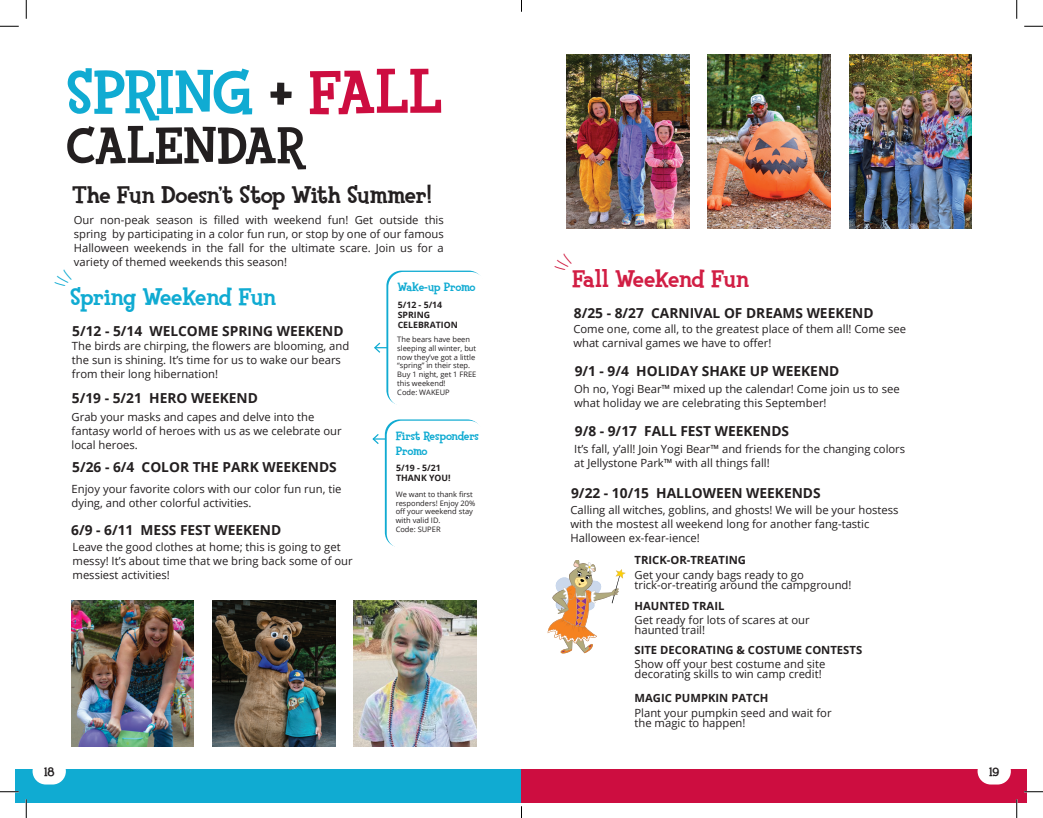
<style>
.page{position:relative;width:1043px;height:818px;background:#fff}
.page>*{position:absolute;margin:0;border:0;box-sizing:border-box;transform-origin:0 0}
.t1{font:800 62.5px "Fink";letter-spacing:-.015em;color:#10abd2}
.t2{font:800 52.5px "Fink";color:#231f20}
.t3{font:800 25px "Fink";letter-spacing:-.015em;color:#231f20}
.t4{font:800 25px "Fink";letter-spacing:-.02em;color:#10abd2}
.t5{font:800 25px "Fink";color:#d11e44}
.t6{font:700 13.75px "Open Sans";color:#231f20}
.t7{font:800 12.5px/15px "Fink";letter-spacing:-.02em;color:#10abd2}
.t8{font:800 12.5px "Fink";color:#231f20}
.t9{font:11.25px/13.8px "Open Sans";color:#231f20}
.t10{font:700 11.25px "Open Sans";color:#231f20}
.t11{font:700 8.75px/10px "Open Sans";color:#231f20}
.t12{font:7.5px/8.8px "Open Sans";color:#231f20}
.s1{color:#231f20}
.s2{color:#cd0d40}
</style>
<div class="page">
<div style="left:15px;top:769px;width:506px;height:33px;background:#10abd2"></div>
<div style="left:33px;top:758px;width:33px;height:26px;background:#fff;border-radius:13px"></div>
<img style="left:71px;top:600px;width:123px;height:146px">
<img style="left:213px;top:600px;width:122px;height:146px">
<img style="left:354px;top:600px;width:122px;height:146px">
<hr style="left:373px;top:438px;width:94px;height:1px;background:#10abd2">
<svg style="left:372px;top:434px;width:8px;height:10px"></svg>
<svg style="left:385px;top:419px;width:97px;height:128px"></svg>
<div style="left:387px;top:420px;width:97px;height:128px;background:#fff;border-radius:15px"></div>
<div style="left:521px;top:769px;width:506px;height:33px;background:#cd0d40"></div>
<div style="left:977px;top:758px;width:33px;height:26px;background:#fff;border-radius:13px"></div>
<svg style="left:548px;top:560px;width:77px;height:93px"></svg>
<img style="left:566px;top:54px;width:123px;height:175px">
<img style="left:708px;top:54px;width:122px;height:175px">
<img style="left:849px;top:54px;width:122px;height:175px">
<hr style="left:375px;top:347px;width:94px;height:1px;background:#10abd2">
<svg style="left:374px;top:342px;width:7px;height:11px"></svg>
<svg style="left:386px;top:270px;width:98px;height:135px"></svg>
<div style="left:388px;top:272px;width:97px;height:134px;background:#fff;border-radius:15px"></div>
<svg style="left:0;top:25px;width:19px;height:2px"></svg>
<svg style="left:1024px;top:25px;width:18px;height:2px"></svg>
<svg style="left:0;top:790px;width:19px;height:2px"></svg>
<svg style="left:1024px;top:790px;width:18px;height:2px"></svg>
<svg style="left:25px;top:0;width:2px;height:19px"></svg>
<svg style="left:25px;top:799px;width:2px;height:19px"></svg>
<svg style="left:1016px;top:0;width:1px;height:19px"></svg>
<svg style="left:1015px;top:799px;width:2px;height:19px"></svg>
<svg style="left:521px;top:806px;width:1px;height:12px"></svg>
<h1 class="t1" style="left:66px;top:54px;width:378px">SPRING <span class="s1">+</span> <span class="s2">FALL</span></h1>
<h2 class="t2" style="left:66px;top:113px;width:242px">CALENDAR</h2>
<h3 class="t3" style="left:72px;top:179px;width:361px">The Fun Doesn’t Stop With Summer!</h3>
<p class="t9" style="left:74px;top:213px;width:371px;text-align:justify">Our non-peak season is filled with weekend fun! Get outside this spring by participating in a color fun run, or stop by one of our famous Halloween weekends in the fall for the ultimate scare. Join us for a variety of themed weekends this season!</p>
<h3 class="t4" style="left:70px;top:281px;width:208px">Spring Weekend Fun</h3>
<p class="t7" style="left:397px;top:280px;width:80px">Wake-up Promo</p>
<p class="t11" style="left:398px;top:299px;width:62px">5/12 - 5/14<br>SPRING<br>CELEBRATION</p>
<p class="t12" style="left:397px;top:335px;width:81px">The bears have been sleeping all winter, but now they’ve got a little “spring” in their step.<br>Buy 1 night, get 1 FREE this weekend!<br>Code: WAKEUP</p>
<p class="t6" style="left:72px;top:321px;width:273px">5/12 - 5/14 WELCOME SPRING WEEKEND</p>
<p class="t9" style="left:72px;top:339px;width:279px">The birds are chirping, the flowers are blooming, and the sun is shining. It’s time for us to wake our bears from their long hibernation!</p>
<p class="t6" style="left:72px;top:388px;width:187px">5/19 - 5/21 HERO WEEKEND</p>
<p class="t9" style="left:72px;top:410px;width:271px">Grab your masks and capes and delve into the fantasy world of heroes with us as we celebrate our local heroes.</p>
<p class="t6" style="left:72px;top:457px;width:266px">5/26 - 6/4 COLOR THE PARK WEEKENDS</p>
<p class="t9" style="left:72px;top:482px;width:271px">Enjoy your favorite colors with our color fun run, tie dying, and other colorful activities.</p>
<p class="t6" style="left:71px;top:520px;width:211px">6/9 - 6/11 MESS FEST WEEKEND</p>
<p class="t9" style="left:72px;top:540px;width:282px">Leave the good clothes at home; this is going to get messy! It’s about time that we bring back some of our messiest activities!</p>
<p class="t7" style="left:396px;top:428px;width:84px">First Responders<br>Promo</p>
<p class="t11" style="left:396px;top:462px;width:56px">5/19 - 5/21<br>THANK YOU!</p>
<p class="t12" style="left:396px;top:489px;width:81px">We want to thank first responders! Enjoy 20% off your weekend stay with valid ID.<br>Code: SUPER</p>
<h3 class="t5" style="left:572px;top:263px;width:178px">Fall Weekend Fun</h3>
<p class="t6" style="left:574px;top:303px;width:301px">8/25 - 8/27 CARNIVAL OF DREAMS WEEKEND</p>
<p class="t9" style="left:573px;top:321px;width:334px">Come one, come all, to the greatest place of them all! Come see what carnival games we have to offer!</p>
<p class="t6" style="left:574px;top:361px;width:266px">9/1 - 9/4 HOLIDAY SHAKE UP WEEKEND</p>
<p class="t9" style="left:574px;top:381px;width:327px">Oh no, Yogi Bear™ mixed up the calendar! Come join us to see what holiday we are celebrating this September!</p>
<p class="t6" style="left:575px;top:421px;width:216px">9/8 - 9/17 FALL FEST WEEKENDS</p>
<p class="t9" style="left:574px;top:442px;width:332px">It’s fall, y’all! Join Yogi Bear™ and friends for the changing colors at Jellystone Park™ with all things fall!</p>
<p class="t6" style="left:571px;top:483px;width:251px">9/22 - 10/15 HALLOWEEN WEEKENDS</p>
<p class="t9" style="left:570px;top:503px;width:329px">Calling all witches, goblins, and ghosts! We will be your hostess with the mostest all weekend long for another fang-tastic<br>Halloween ex-fear-ience!</p>
<p class="t10" style="left:634px;top:551px;width:113px">TRICK-OR-TREATING</p>
<p class="t9" style="left:634px;top:569px;width:218px;line-height:10px">Get your candy bags ready to go trick-or-treating around the campground!</p>
<p class="t10" style="left:634px;top:598px;width:91px">HAUNTED TRAIL</p>
<p class="t9" style="left:634px;top:614px;width:177px;line-height:10px">Get ready for lots of scares at our haunted trail!</p>
<p class="t10" style="left:634px;top:642px;width:229px">SITE DECORATING &amp; COSTUME CONTESTS</p>
<p class="t9" style="left:634px;top:659px;width:192px;line-height:10px">Show off your best costume and site decorating skills to win camp credit!</p>
<p class="t10" style="left:634px;top:689px;width:135px">MAGIC PUMPKIN PATCH</p>
<p class="t9" style="left:634px;top:707px;width:199px;line-height:10px">Plant your pumpkin seed and wait for the magic to happen!</p>
<p class="t8" style="left:44px;top:764px;width:12px">18</p>
<p class="t8" style="left:989px;top:764px;width:12px">19</p>
</div>
